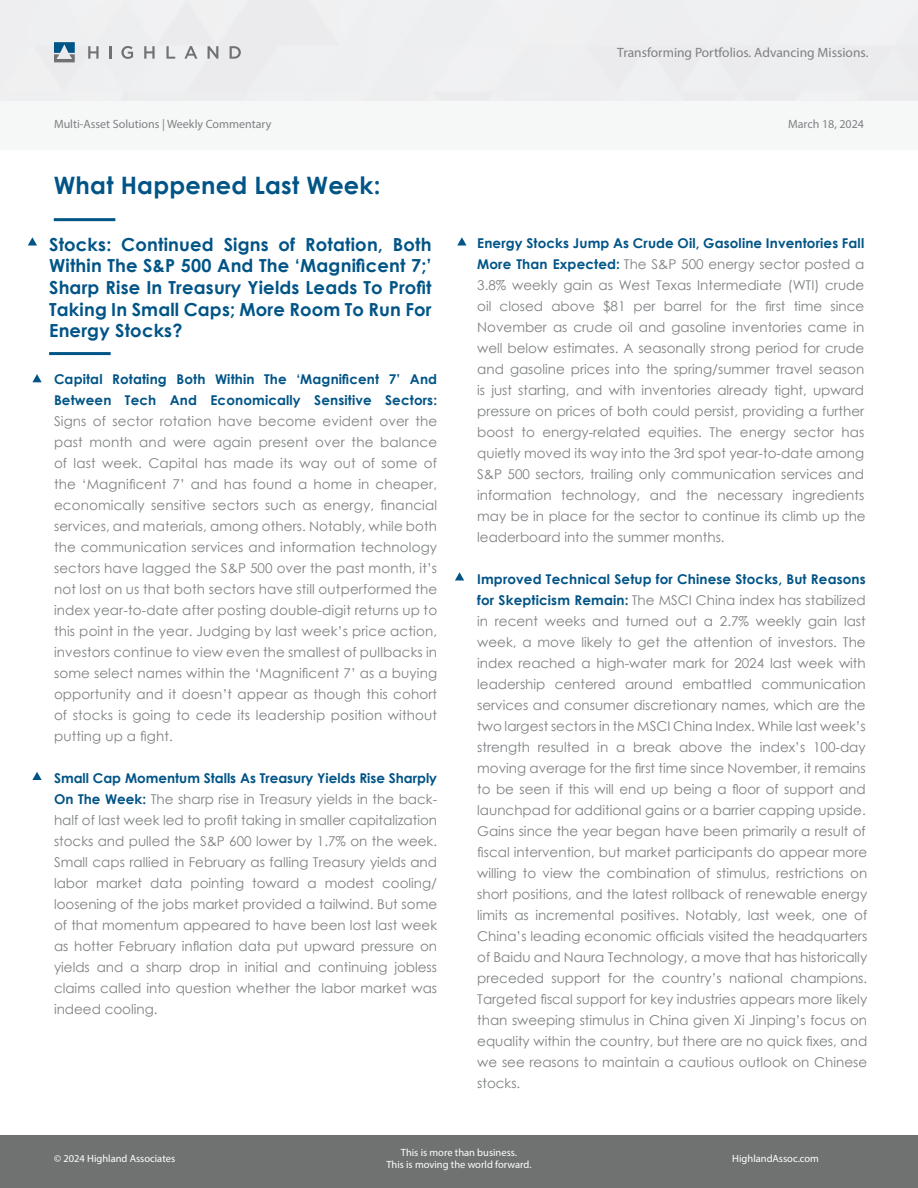
<style>
.page{position:relative;width:918px;height:1188px;background:#fff}
.page>*{position:absolute;margin:0;border:0;box-sizing:border-box;transform-origin:0 0}
.t1{font:700 24px "Century Gothic";letter-spacing:.01em;color:#015486}
.t2{font:700 18px/21.6px "Century Gothic";letter-spacing:.01em;color:#015486;text-align:justify}
.t3{font:13.5px/21px "Century Gothic";color:#7e8083;text-align:justify}
.t4{font:700 13.5px/21px "Century Gothic";letter-spacing:.01em;color:#015486}
.t5{font:13.5px "Myriad Pro";color:#7e8083}
.t6{font:12px "Myriad Pro";color:#7e8083}
.t7{font:10.5px/12.6px "Myriad Pro";color:#fff;text-align:center}
.s1{font-weight:700;color:#015486}
</style>
<div class="page">
<div style="left:0;top:1135px;width:918px;height:53px;background:#707271"></div>
<div style="left:0;top:102px;width:918px;height:48px;background:#f6f8f8"></div>
<svg style="left:28px;top:237px;width:9px;height:9px"></svg>
<svg style="left:32px;top:374px;width:10px;height:8px"></svg>
<svg style="left:32px;top:772px;width:10px;height:8px"></svg>
<hr style="left:49px;top:352px;width:62px;height:3px;background:#015486">
<hr style="left:54px;top:218px;width:61px;height:3px;background:#015486">
<svg style="left:457px;top:237px;width:10px;height:9px"></svg>
<svg style="left:455px;top:572px;width:9px;height:9px"></svg>
<svg style="left:54px;top:42px;width:21px;height:20px"></svg>
<svg style="left:88px;top:46px;width:11px;height:13px"></svg>
<svg style="left:110px;top:46px;width:2px;height:13px"></svg>
<svg style="left:121px;top:46px;width:12px;height:13px"></svg>
<svg style="left:166px;top:46px;width:9px;height:13px"></svg>
<svg style="left:184px;top:46px;width:13px;height:13px"></svg>
<svg style="left:208px;top:46px;width:10px;height:13px"></svg>
<svg style="left:230px;top:46px;width:11px;height:13px"></svg>
<svg style="left:144px;top:46px;width:11px;height:13px"></svg>
<p class="t5" style="left:617px;top:44px;width:253px">Transforming Portfolios. Advancing Missions.</p>
<p class="t6" style="left:54px;top:117px;width:219px">Multi-Asset Solutions | Weekly Commentary</p>
<p class="t6" style="left:788px;top:117px;width:77px">March 18, 2024</p>
<h1 class="t1" style="left:54px;top:167px;width:328px">What Happened Last Week:</h1>
<h2 class="t2" style="left:49px;top:233px;width:384px">Stocks: Continued Signs of Rotation, Both Within The S&amp;P 500 And The ‘Magnificent 7;’ Sharp Rise In Treasury Yields Leads To Profit Taking In Small Caps; More Room To Run For Energy Stocks?</h2>
<p class="t4" style="left:54px;top:368px;width:385px">Capital Rotating Both Within The ‘Magnificent 7’ And<br>Between Tech And Economically Sensitive Sectors:</p>
<p class="t3" style="left:54px;top:410px;width:385px">Signs of sector rotation have become evident over the past month and were again present over the balance of last week. Capital has made its way out of some of the ‘Magnificent 7’ and has found a home in cheaper, economically sensitive sectors such as energy, financial services, and materials, among others. Notably, while both the communication services and information technology sectors have lagged the S&amp;P 500 over the past month, it’s not lost on us that both sectors have still outperformed the index year-to-date after posting double-digit returns up to this point in the year. Judging by last week’s price action, investors continue to view even the smallest of pullbacks in some select names within the ‘Magnificent 7’ as a buying opportunity and it doesn’t appear as though this cohort of stocks is going to cede its leadership position without putting up a fight.</p>
<p class="t3" style="left:54px;top:767px;width:385px"><span class="s1">Small Cap Momentum Stalls As Treasury Yields Rise Sharply On The Week:</span> The sharp rise in Treasury yields in the back&shy;half of last week led to profit taking in smaller capitalization stocks and pulled the S&amp;P 600 lower by 1.7% on the week.<br>Small caps rallied in February as falling Treasury yields and labor market data pointing toward a modest cooling/ loosening of the jobs market provided a tailwind. But some of that momentum appeared to have been lost last week as hotter February inflation data put upward pressure on yields and a sharp drop in initial and continuing jobless claims called into question whether the labor market was indeed cooling.</p>
<p class="t3" style="left:477px;top:232px;width:390px"><span class="s1">Energy Stocks Jump As Crude Oil, Gasoline Inventories Fall More Than Expected:</span> The S&amp;P 500 energy sector posted a 3.8% weekly gain as West Texas Intermediate (WTI) crude oil closed above $81 per barrel for the first time since November as crude oil and gasoline inventories came in well below estimates. A seasonally strong period for crude and gasoline prices into the spring/summer travel season is just starting, and with inventories already tight, upward pressure on prices of both could persist, providing a further boost to energy-related equities. The energy sector has quietly moved its way into the 3rd spot year-to-date among S&amp;P 500 sectors, trailing only communication services and information technology, and the necessary ingredients may be in place for the sector to continue its climb up the leaderboard into the summer months.</p>
<p class="t3" style="left:477px;top:568px;width:392px"><span class="s1">Improved Technical Setup for Chinese Stocks, But Reasons for Skepticism Remain:</span> The MSCI China index has stabilized in recent weeks and turned out a 2.7% weekly gain last week, a move likely to get the attention of investors. The index reached a high-water mark for 2024 last week with leadership centered around embattled communication services and consumer discretionary names, which are the two largest sectors in the MSCI China Index. While last week’s strength resulted in a break above the index’s 100-day moving average for the first time since November, it remains to be seen if this will end up being a floor of support and launchpad for additional gains or a barrier capping upside.<br>Gains since the year began have been primarily a result of fiscal intervention, but market participants do appear more willing to view the combination of stimulus, restrictions on short positions, and the latest rollback of renewable energy limits as incremental positives. Notably, last week, one of China’s leading economic officials visited the headquarters of Baidu and Naura Technology, a move that has historically preceded support for the country’s national champions.<br>Targeted fiscal support for key industries appears more likely than sweeping stimulus in China given Xi Jinping’s focus on equality within the country, but there are no quick fixes, and we see reasons to maintain a cautious outlook on Chinese stocks.</p>
<p class="t7" style="left:386px;top:1146px;width:147px">This is more than business.<br>This is moving the world forward.</p>
<p class="t7" style="left:54px;top:1152px;width:123px">© 2024 Highland Associates</p>
<p class="t7" style="left:732px;top:1152px;width:88px">HighlandAssoc.com</p>
</div>
